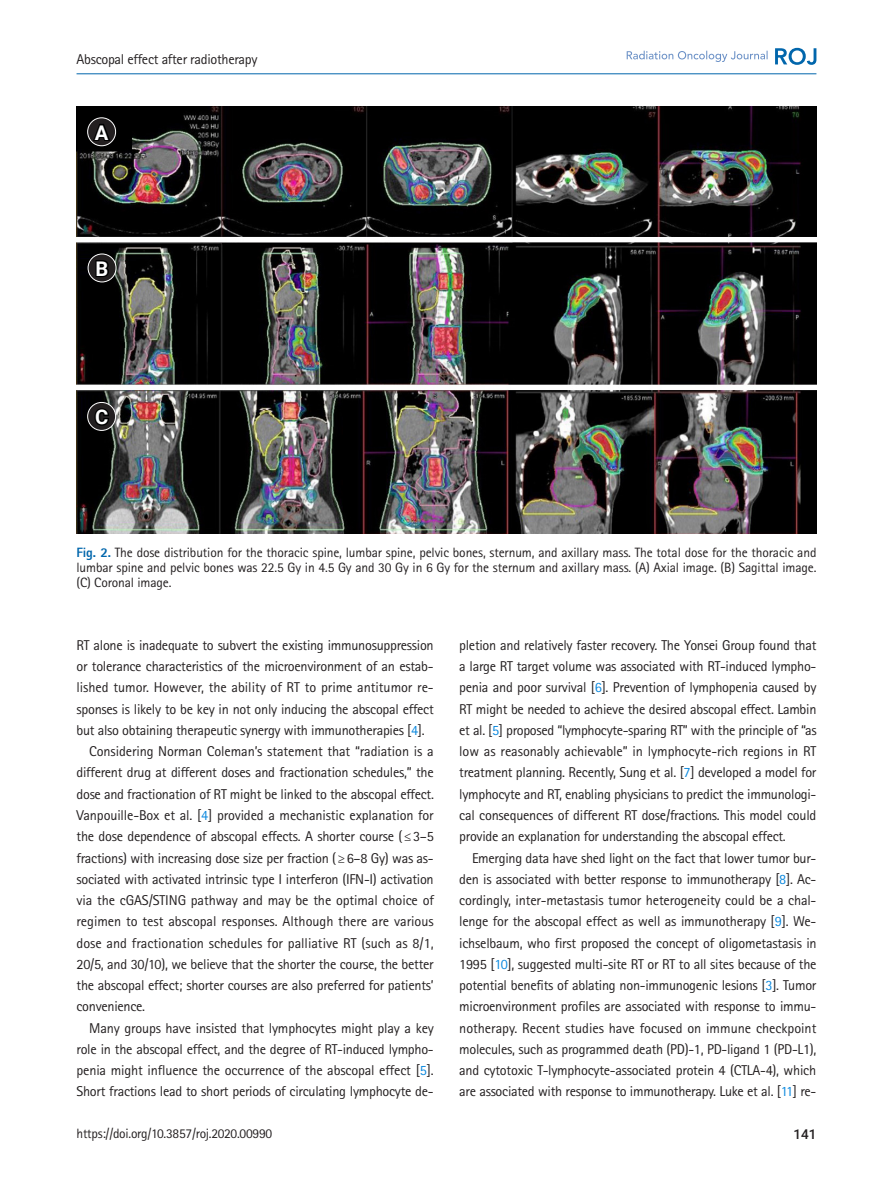
<style>
.page{position:relative;width:893px;height:1191px;background:#fff}
.page>*{position:absolute;margin:0;border:0;box-sizing:border-box;transform-origin:0 0}
.t1{font:700 20.25px "Roboto";color:#fff}
.body{font:14.25px/21.3px "Rotis Sans Serif Std";letter-spacing:-.02em;color:#231f20;text-align:justify}
.fig-caption{font:13.5px/15px "Rotis Sans Serif Std";letter-spacing:-.01em;color:#231f20;text-align:justify}
.t2{font:500 13.5px "Roboto";color:#231f20}
.s1{font-weight:800;color:#0166ac}
.s2{color:#0b88de}
</style>
<div class="page">
<img style="left:77px;top:107px;width:739px;height:426px">
<svg style="left:88px;top:254px;width:28px;height:28px"></svg>
<div style="left:88px;top:253px;width:29px;height:29px;border:1px solid #fff;border-radius:50%"></div>
<svg style="left:94px;top:258px;width:17px;height:20px"></svg>
<svg style="left:88px;top:118px;width:28px;height:28px"></svg>
<div style="left:87px;top:117px;width:29px;height:29px;border:1px solid #fff;border-radius:50%"></div>
<svg style="left:91px;top:122px;width:21px;height:21px"></svg>
<svg style="left:88px;top:402px;width:28px;height:28px"></svg>
<div style="left:87px;top:402px;width:29px;height:29px;border:1px solid #fff;border-radius:50%"></div>
<svg style="left:92px;top:406px;width:19px;height:22px"></svg>
<hr style="left:77px;top:73px;width:739px;height:1px;background:#0166ac">
<svg style="left:775px;top:48px;width:41px;height:17px"></svg>
<svg style="left:627px;top:51px;width:141px;height:11px"></svg>
<p class="body" style="left:77px;top:48px;width:183px">Abscopal effect after radiotherapy</p>
<p class="t1" style="left:95px;top:118px;width:15px">A</p>
<p class="t1" style="left:96px;top:254px;width:14px">B</p>
<p class="t1" style="left:95px;top:403px;width:15px">C</p>
<p class="fig-caption" style="left:77px;top:545px;width:741px"><span class="s1">Fig. 2.</span> The dose distribution for the thoracic spine, lumbar spine, pelvic bones, sternum, and axillary mass. The total dose for the thoracic and lumbar spine and pelvic bones was 22.5 Gy in 4.5 Gy and 30 Gy in 6 Gy for the sternum and axillary mass. (A) Axial image. (B) Sagittal image. (C) Coronal image.</p>
<p class="body" style="left:77px;top:634px;width:359px">RT alone is inadequate to subvert the existing immunosuppression or tolerance characteristics of the microenvironment of an estab&shy;lished tumor. However, the ability of RT to prime antitumor re&shy;sponses is likely to be key in not only inducing the abscopal effect but also obtaining therapeutic synergy with immunotherapies [<span class="s2">4</span>].</p>
<p class="body" style="left:77px;top:740px;width:359px;text-indent:13px">Considering Norman Coleman’s statement that “radiation is a different drug at different doses and fractionation schedules,” the dose and fractionation of RT might be linked to the abscopal effect.<br>Vanpouille-Box et al. [<span class="s2">4</span>] provided a mechanistic explanation for the dose dependence of abscopal effects. A shorter course (≤3–5 fractions) with increasing dose size per fraction (≥6–8 Gy) was as&shy;sociated with activated intrinsic type I interferon (IFN-I) activation via the cGAS/STING pathway and may be the optimal choice of regimen to test abscopal responses. Although there are various dose and fractionation schedules for palliative RT (such as 8/1, 20/5, and 30/10), we believe that the shorter the course, the better the abscopal effect; shorter courses are also preferred for patients’ convenience.</p>
<p class="body" style="left:77px;top:1017px;width:359px;text-indent:13px">Many groups have insisted that lymphocytes might play a key role in the abscopal effect, and the degree of RT-induced lympho&shy;penia might influence the occurrence of the abscopal effect [<span class="s2">5</span>].<br>Short fractions lead to short periods of circulating lymphocyte de-</p>
<p class="body" style="left:459px;top:634px;width:359px">pletion and relatively faster recovery. The Yonsei Group found that a large RT target volume was associated with RT-induced lympho&shy;penia and poor survival [<span class="s2">6</span>]. Prevention of lymphopenia caused by RT might be needed to achieve the desired abscopal effect. Lambin et al. [<span class="s2">5</span>] proposed “lymphocyte-sparing RT” with the principle of “as low as reasonably achievable” in lymphocyte-rich regions in RT treatment planning. Recently, Sung et al. [<span class="s2">7</span>] developed a model for lymphocyte and RT, enabling physicians to predict the immunologi&shy;cal consequences of different RT dose/fractions. This model could provide an explanation for understanding the abscopal effect.</p>
<p class="body" style="left:459px;top:847px;width:359px;text-indent:13px">Emerging data have shed light on the fact that lower tumor bur&shy;den is associated with better response to immunotherapy [<span class="s2">8</span>]. Ac&shy;cordingly, inter-metastasis tumor heterogeneity could be a chal&shy;lenge for the abscopal effect as well as immunotherapy [<span class="s2">9</span>]. We&shy;ichselbaum, who first proposed the concept of oligometastasis in 1995 [<span class="s2">10</span>], suggested multi-site RT or RT to all sites because of the potential benefits of ablating non-immunogenic lesions [<span class="s2">3</span>]. Tumor microenvironment profiles are associated with response to immu&shy;notherapy. Recent studies have focused on immune checkpoint molecules, such as programmed death (PD)-1, PD-ligand 1 (PD-L1), and cytotoxic T-lymphocyte-associated protein 4 (CTLA-4), which are associated with response to immunotherapy. Luke et al. [<span class="s2">11</span>] re-</p>
<p class="fig-caption" style="left:77px;top:1126px;width:197px">https://doi.org/10.3857/roj.2020.00990</p>
<p class="t2" style="left:793px;top:1124px;width:25px">141</p>
</div>
